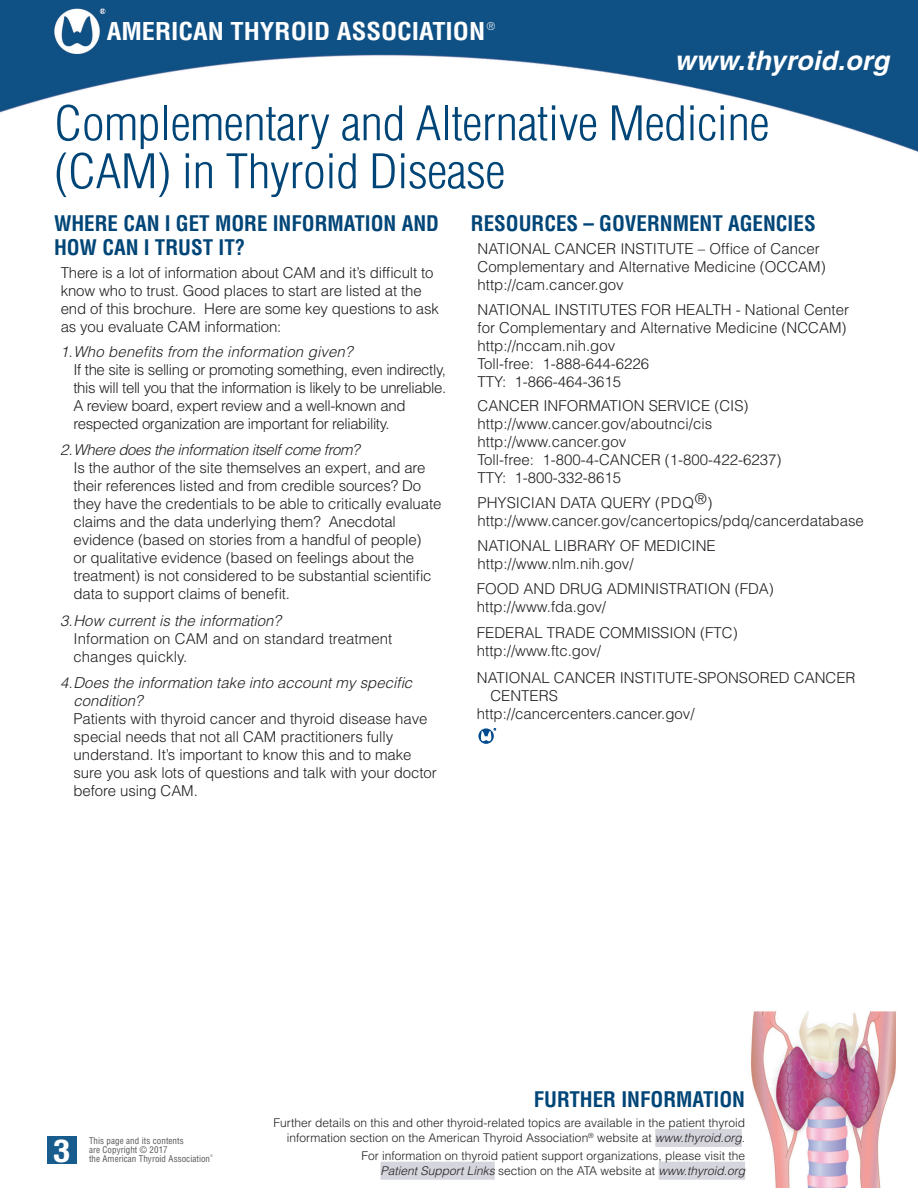
<style>
.page{position:relative;width:918px;height:1188px;background:#fff}
.page>*{position:absolute;margin:0;border:0;box-sizing:border-box;transform-origin:0 0}
.t1{font:300 condensed 46.5px/48px "Helvetica";letter-spacing:-.01em;color:#004577;scale:1.1 1}
.t2{font:700 condensed 30px "Helvetica";color:#fff;scale:1.18 1}
.t3{font:italic 700 27px "Helvetica";letter-spacing:.01em;color:#fff}
.t4{font:700 condensed 24px "Helvetica";color:#fff;scale:1.1 1}
.t5{font:700 condensed 21px/24px "Helvetica";color:#004577}
.t6{font:300 15px/18px "Helvetica";letter-spacing:-.005em;color:#231f20}
.t7{font:300 15px/18px "Helvetica";letter-spacing:-.025em;color:#231f20}
.t8{font:italic 300 15px/18px "Helvetica";color:#231f20}
.t9{font:italic 300 15px "Helvetica";letter-spacing:-.025em;color:#231f20}
.t10{font:300 12px/15px "Helvetica";color:#231f20;text-align:right}
.t11{font:300 condensed 10.5px "Helvetica";color:#fff}
.t12{font:condensed 9px/9px "Helvetica";letter-spacing:.005em;color:#57585a}
.t13{font:300 condensed 3.45px "Helvetica";color:#57585a}
.s1{font-style:italic}
</style>
<div class="page">
<img style="left:0;top:0;width:918px;height:1188px">
<div style="left:47px;top:1136px;width:30px;height:28px;background:#175c8c"></div>
<svg style="left:478px;top:728px;width:18px;height:16px"></svg>
<div style="left:655px;top:1129px;width:87px;height:18px;background:#d4d5dd"></div>
<div style="left:380px;top:1162px;width:115px;height:18px;background:#d4d5dd"></div>
<div style="left:659px;top:1162px;width:86px;height:18px;background:#d4d5dd"></div>
<h3 class="t4" style="left:107px;top:16px;width:346px">AMERICAN THYROID ASSOCIATION</h3>
<p class="t11" style="left:487px;top:19px;width:10px">®</p>
<h3 class="t3" style="left:675px;top:44px;width:216px">www.thyroid.org</h3>
<h1 class="t1" style="left:54px;top:99px;width:652px">Complementary and Alternative Medicine (CAM) in Thyroid Disease</h1>
<h3 class="t5" style="left:54px;top:211px;width:387px">WHERE CAN I GET MORE INFORMATION AND<br>HOW CAN I TRUST IT?</h3>
<p class="t6" style="left:61px;top:263px;width:380px">There is a lot of information about CAM and it’s difficult to know who to trust. Good places to start are listed at the end of this brochure. Here are some key questions to ask as you evaluate CAM information:</p>
<p class="t8" style="left:60px;top:342px;width:294px">1.Who benefits from the information given?</p>
<p class="t7" style="left:74px;top:360px;width:374px">If the site is selling or promoting something, even indirectly, this will tell you that the information is likely to be unreliable.<br>A review board, expert review and a well-known and respected organization are important for reliability.</p>
<p class="t9" style="left:60px;top:440px;width:301px">2.Where does the information itself come from?</p>
<p class="t6" style="left:74px;top:459px;width:369px">Is the author of the site themselves an expert, and are their references listed and from credible sources? Do they have the credentials to be able to critically evaluate claims and the data underlying them? Anecdotal evidence (based on stories from a handful of people)<br>or qualitative evidence (based on feelings about the treatment) is not considered to be substantial scientific data to support claims of benefit.</p>
<p class="t8" style="left:60px;top:611px;width:223px">3.How current is the information?</p>
<p class="t6" style="left:74px;top:629px;width:320px">Information on CAM and on standard treatment changes quickly.</p>
<p class="t8" style="left:74px;top:674px;width:340px;text-indent:-13px">4.Does the information take into account my specific condition?</p>
<p class="t6" style="left:73px;top:710px;width:365px">Patients with thyroid cancer and thyroid disease have special needs that not all CAM practitioners fully understand. It’s important to know this and to make sure you ask lots of questions and talk with your doctor before using CAM.</p>
<h3 class="t5" style="left:471px;top:211px;width:346px">RESOURCES – GOVERNMENT AGENCIES</h3>
<p class="t6" style="left:478px;top:239px;width:350px">NATIONAL CANCER INSTITUTE – Office of Cancer<br>Complementary and Alternative Medicine (OCCAM) http://cam.cancer.gov</p>
<p class="t6" style="left:478px;top:300px;width:373px">NATIONAL INSTITUTES FOR HEALTH - National Center for Complementary and Alternative Medicine (NCCAM) http://nccam.nih.gov<br>Toll-free: 1-888-644-6226<br>TTY: 1-866-464-3615</p>
<p class="t6" style="left:478px;top:397px;width:305px">CANCER INFORMATION SERVICE (CIS) http://www.cancer.gov/aboutnci/cis http://www.cancer.gov<br>Toll-free: 1-800-4-CANCER (1-800-422-6237)<br>TTY: 1-800-332-8615</p>
<p class="t6" style="left:478px;top:494px;width:388px">PHYSICIAN DATA QUERY (PDQ®) http://www.cancer.gov/cancertopics/pdq/cancerdatabase</p>
<p class="t6" style="left:478px;top:536px;width:240px">NATIONAL LIBRARY OF MEDICINE http://www.nlm.nih.gov/</p>
<p class="t6" style="left:477px;top:579px;width:298px">FOOD AND DRUG ADMINISTRATION (FDA) http://www.fda.gov/</p>
<p class="t6" style="left:477px;top:624px;width:262px">FEDERAL TRADE COMMISSION (FTC) http://www.ftc.gov/</p>
<p class="t6" style="left:477px;top:668px;width:380px">NATIONAL CANCER INSTITUTE-SPONSORED CANCER</p>
<p class="t6" style="left:490px;top:686px;width:69px">CENTERS</p>
<p class="t6" style="left:477px;top:704px;width:219px">http://cancercenters.cancer.gov/</p>
<h2 class="t2" style="left:53px;top:1132px;width:16px">3</h2>
<p class="t12" style="left:89px;top:1136px;width:123px">This page and its contents<br>are Copyright © 2017<br>the American Thyroid Association</p>
<p class="t13" style="left:210px;top:1154px;width:4px">®</p>
<h3 class="t5" style="left:534px;top:1087px;width:213px">FURTHER INFORMATION</h3>
<p class="t10" style="left:274px;top:1116px;width:473px">Further details on this and other thyroid-related topics are available in the patient thyroid information section on the American Thyroid Association<sup>®</sup> website at <span class="s1">www.thyroid.org</span>.</p>
<p class="t10" style="left:361px;top:1148px;width:385px">For information on thyroid patient support organizations, please visit the<br><span class="s1">Patient Support Links</span> section on the ATA website at <span class="s1">www.thyroid.org</span></p>
</div>
